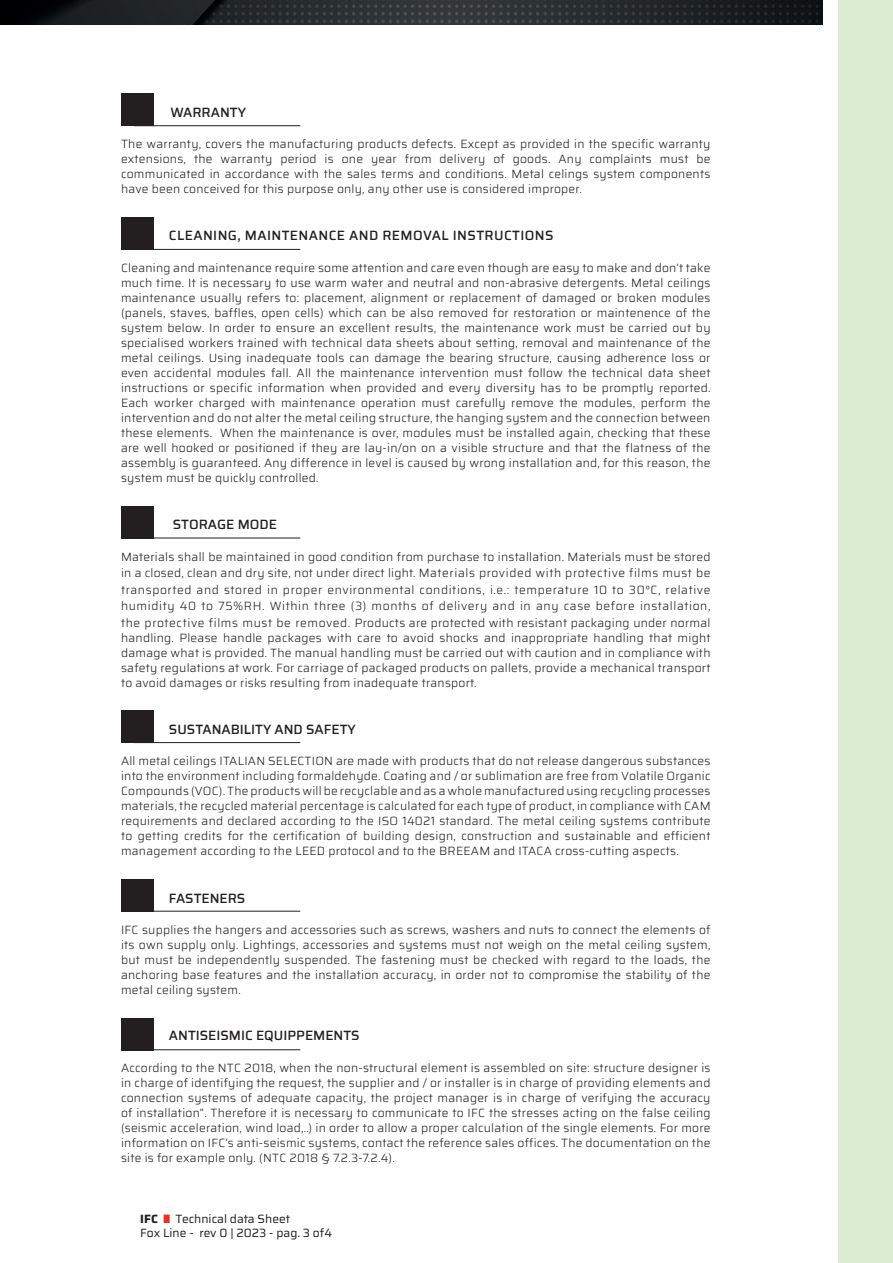
<style>
.page{position:relative;width:893px;height:1263px;background:#fff}
.page>*{position:absolute;margin:0;border:0;box-sizing:border-box;transform-origin:0 0}
.t1{font:500 13.5px "Saira";color:#231f20}
.t2{font:500 13.5px "Saira";letter-spacing:.03em;color:#231f20}
.t3{font:300 12px/15px "Saira";letter-spacing:.02em;color:#231f20;text-align:justify}
.t4{font:12px "Saira";color:#231f20}
.s1{font-weight:700}
.s2{color:#ee2e22}
</style>
<div class="page">
<img style="left:0;top:0;width:823px;height:25px">
<div style="left:839px;top:0;width:54px;height:1263px;background:#ddedd4"></div>
<div style="left:121px;top:711px;width:32px;height:32px;background:#231f20"></div>
<hr style="left:134px;top:742px;width:166px;height:1px;background:#231f20">
<div style="left:121px;top:217px;width:32px;height:33px;background:#231f20"></div>
<hr style="left:134px;top:249px;width:166px;height:1px;background:#231f20">
<div style="left:121px;top:506px;width:32px;height:32px;background:#231f20"></div>
<hr style="left:134px;top:538px;width:166px;height:1px;background:#231f20">
<div style="left:121px;top:879px;width:32px;height:32px;background:#231f20"></div>
<hr style="left:134px;top:911px;width:166px;height:1px;background:#231f20">
<div style="left:121px;top:1018px;width:32px;height:32px;background:#231f20"></div>
<hr style="left:134px;top:1049px;width:166px;height:1px;background:#231f20">
<div style="left:121px;top:94px;width:32px;height:32px;background:#231f20"></div>
<hr style="left:134px;top:125px;width:166px;height:1px;background:#231f20">
<p class="t1" style="left:170px;top:102px;width:77px">WARRANTY</p>
<p class="t3" style="left:121px;top:136px;width:591px">The warranty, covers the manufacturing products defects. Except as provided in the specific warranty extensions, the warranty period is one year from delivery of goods. Any complaints must be communicated in accordance with the sales terms and conditions. Metal celings system components have been conceived for this purpose only, any other use is considered improper.</p>
<p class="t2" style="left:169px;top:225px;width:386px">CLEANING, MAINTENANCE AND REMOVAL INSTRUCTIONS</p>
<p class="t3" style="left:121px;top:260px;width:591px">Cleaning and maintenance require some attention and care even though are easy to make and don’t take much time. It is necessary to use warm water and neutral and non-abrasive detergents. Metal ceilings maintenance usually refers to: placement, alignment or replacement of damaged or broken modules (panels, staves, baffles, open cells) which can be also removed for restoration or maintenence of the system below. In order to ensure an excellent results, the maintenance work must be carried out by specialised workers trained with technical data sheets about setting, removal and maintenance of the metal ceilings. Using inadequate tools can damage the bearing structure, causing adherence loss or even accidental modules fall. All the maintenance intervention must follow the technical data sheet instructions or specific information when provided and every diversity has to be promptly reported.<br>Each worker charged with maintenance operation must carefully remove the modules, perform the intervention and do not alter the metal ceiling structure, the hanging system and the connection between these elements. When the maintenance is over, modules must be installed again, checking that these are well hooked or positioned if they are lay-in/on on a visible structure and that the flatness of the assembly is guaranteed. Any difference in level is caused by wrong installation and, for this reason, the system must be quickly controlled.</p>
<p class="t1" style="left:173px;top:514px;width:106px">STORAGE MODE</p>
<p class="t3" style="left:121px;top:548px;width:591px;line-height:16.5px">Materials shall be maintained in good condition from purchase to installation. Materials must be stored in a closed, clean and dry site, not under direct light. Materials provided with protective films must be transported and stored in proper environmental conditions, i.e.: temperature 10 to 30°C, relative humidity 40 to 75%RH. Within three (3) months of delivery and in any case before installation, the protective films must be removed. Products are protected with resistant packaging under normal</p>
<p class="t3" style="left:121px;top:630px;width:591px">handling. Please handle packages with care to avoid shocks and inappropriate handling that might damage what is provided. The manual handling must be carried out with caution and in compliance with safety regulations at work. For carriage of packaged products on pallets, provide a mechanical transport to avoid damages or risks resulting from inadequate transport.</p>
<p class="t1" style="left:169px;top:719px;width:188px">SUSTANABILITY AND SAFETY</p>
<p class="t3" style="left:121px;top:753px;width:591px">All metal ceilings ITALIAN SELECTION are made with products that do not release dangerous substances into the environment including formaldehyde. Coating and / or sublimation are free from Volatile Organic Compounds (VOC). The products will be recyclable and as a whole manufactured using recycling processes materials, the recycled material percentage is calculated for each type of product, in compliance with CAM requirements and declared according to the ISO 14021 standard. The metal ceiling systems contribute to getting credits for the certification of building design, construction and sustainable and efficient management according to the LEED protocol and to the BREEAM and ITACA cross-cutting aspects.</p>
<p class="t1" style="left:169px;top:887px;width:78px">FASTENERS</p>
<p class="t3" style="left:121px;top:922px;width:591px">IFC supplies the hangers and accessories such as screws, washers and nuts to connect the elements of its own supply only. Lightings, accessories and systems must not weigh on the metal ceiling system, but must be independently suspended. The fastening must be checked with regard to the loads, the anchoring base features and the installation accuracy, in order not to compromise the stability of the metal ceiling system.</p>
<p class="t1" style="left:169px;top:1025px;width:192px">ANTISEISMIC EQUIPPEMENTS</p>
<p class="t3" style="left:121px;top:1060px;width:591px">According to the NTC 2018, when the non-structural element is assembled on site: structure designer is in charge of identifying the request, the supplier and / or installer is in charge of providing elements and connection systems of adequate capacity, the project manager is in charge of verifying the accuracy of installation”. Therefore it is necessary to communicate to IFC the stresses acting on the false ceiling (seismic acceleration, wind load,..) in order to allow a proper calculation of the single elements. For more information on IFC’s anti-seismic systems, contact the reference sales offices. The documentation on the site is for example only. (NTC 2018 § 7.2.3-7.2.4).</p>
<p class="t4" style="left:140px;top:1209px;width:151px"><span class="s1">IFC</span> <span class="s2">|</span> Technical data Sheet</p>
<p class="t4" style="left:140px;top:1224px;width:193px">Fox Line - rev 0 | 2023 - pag. 3 of4</p>
</div>
